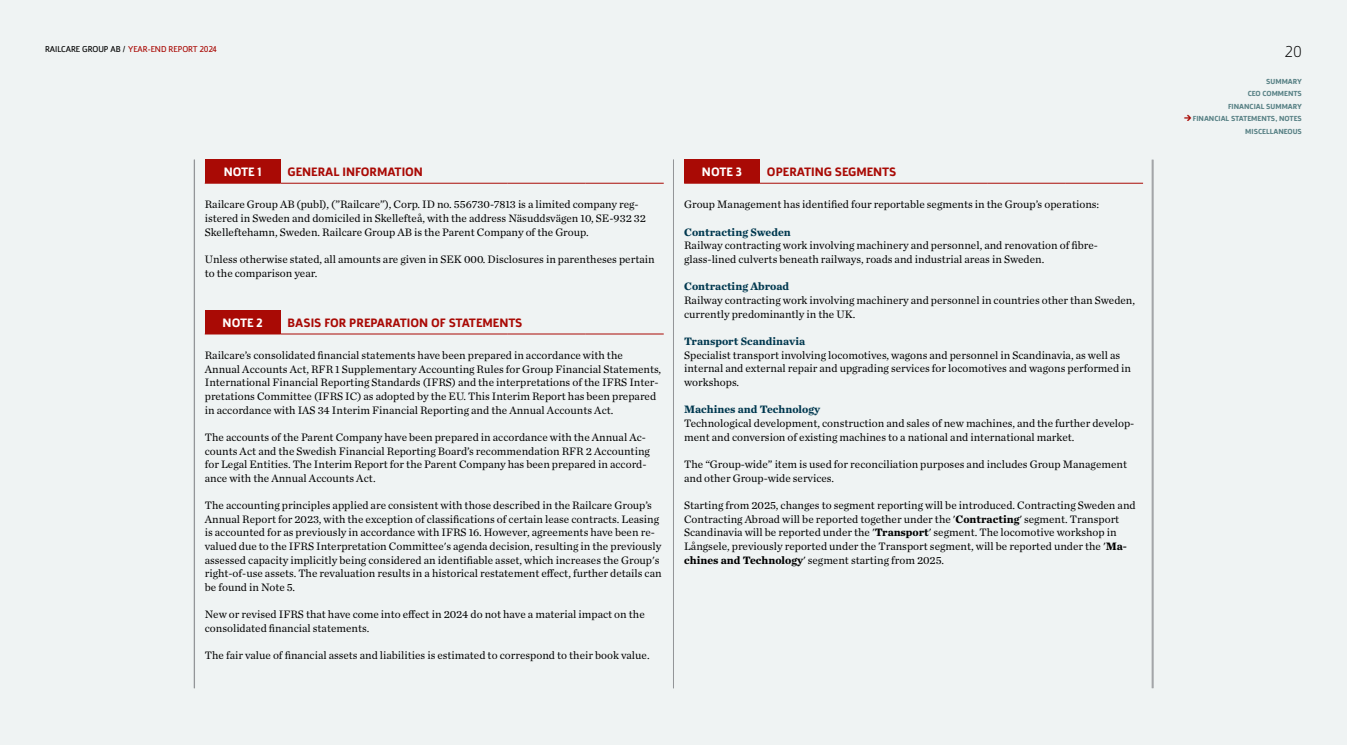
<style>
.page{position:relative;width:1347px;height:745px;background:#fff}
.page>*{position:absolute;margin:0;border:0;box-sizing:border-box;transform-origin:0 0}
.t1{font:200 16.25px "Argumentum";color:#000}
.t2{font:700 12.5px "Argumentum";color:#a90a05}
.t3{font:700 12.5px "Argumentum";color:#fff}
.t4{font:11.25px/13.6px "Chronicle Text G1";color:#000}
.t5{font:700 11.25px "Chronicle Text G1";color:#00384f}
.t6{font:8.75px "Argumentum";color:#a90a05}
.t7{font:700 7.5px/12.5px "Argumentum";color:#588185;text-align:right}
.s1{color:#000}
.s2{font-weight:700}
.s3{font-family:"Trim";font-size:8.75px;color:#a90a05}
</style>
<div class="page">
<div style="left:0;top:0;width:1346px;height:744px;background:#eff3f3"></div>
<hr style="left:673px;top:159px;width:1px;height:528px;background:#939598">
<div style="left:205px;top:159px;width:75px;height:24px;background:#a90a05"></div>
<hr style="left:205px;top:183px;width:75px;height:1px;background:#a90a05">
<hr style="left:280px;top:183px;width:228px;height:1px;background:#a90a05">
<hr style="left:508px;top:183px;width:78px;height:1px;background:#a90a05">
<hr style="left:586px;top:183px;width:77px;height:1px;background:#a90a05">
<hr style="left:1152px;top:159px;width:1px;height:528px;background:#939598">
<hr style="left:194px;top:159px;width:1px;height:528px;background:#939598">
<div style="left:205px;top:310px;width:75px;height:24px;background:#a90a05"></div>
<svg style="left:205px;top:334px;width:458px;height:1px"></svg>
<hr style="left:280px;top:333px;width:228px;height:1px;background:#a90a05">
<hr style="left:508px;top:333px;width:78px;height:1px;background:#a90a05">
<hr style="left:586px;top:333px;width:77px;height:1px;background:#a90a05">
<div style="left:684px;top:159px;width:76px;height:24px;background:#a90a05"></div>
<hr style="left:684px;top:183px;width:76px;height:1px;background:#a90a05">
<hr style="left:760px;top:183px;width:227px;height:1px;background:#a90a05">
<hr style="left:987px;top:183px;width:78px;height:1px;background:#a90a05">
<hr style="left:1065px;top:183px;width:78px;height:1px;background:#a90a05">
<p class="t6" style="left:45px;top:43px;width:173px"><span class="s1">RAILCARE GROUP AB /</span> YEAR-END REPORT 2024</p>
<p class="t3" style="left:224px;top:164px;width:39px">NOTE 1</p>
<p class="t2" style="left:288px;top:164px;width:137px">GENERAL INFORMATION</p>
<p class="t4" style="left:205px;top:197px;width:442px">Railcare Group AB (publ), (”Railcare”), Corp. ID no. 556730-7813 is a limited company reg&shy;istered in Sweden and domiciled in Skellefteå, with the address Näsuddsvägen 10, SE-932 32<br>Skelleftehamn, Sweden. Railcare Group AB is the Parent Company of the Group.</p>
<p class="t4" style="left:205px;top:251px;width:451px">Unless otherwise stated, all amounts are given in SEK 000. Disclosures in parentheses pertain to the comparison year.</p>
<p class="t3" style="left:223px;top:315px;width:42px">NOTE 2</p>
<p class="t2" style="left:288px;top:315px;width:236px">BASIS FOR PREPARATION OF STATEMENTS</p>
<p class="t4" style="left:205px;top:348px;width:458px">Railcare’s consolidated financial statements have been prepared in accordance with the<br>Annual Accounts Act, RFR 1 Supplementary Accounting Rules for Group Financial Statements, International Financial Reporting Standards (IFRS) and the interpretations of the IFRS Inter&shy;pretations Committee (IFRS IC) as adopted by the EU. This Interim Report has been prepared in accordance with IAS 34 Interim Financial Reporting and the Annual Accounts Act.</p>
<p class="t4" style="left:205px;top:429px;width:446px">The accounts of the Parent Company have been prepared in accordance with the Annual Ac&shy;counts Act and the Swedish Financial Reporting Board’s recommendation RFR 2 Accounting for Legal Entities. The Interim Report for the Parent Company has been prepared in accord&shy;ance with the Annual Accounts Act.</p>
<p class="t4" style="left:205px;top:497px;width:458px">The accounting principles applied are consistent with those described in the Railcare Group’s Annual Report for 2023, with the exception of classifications of certain lease contracts. Leasing is accounted for as previously in accordance with IFRS 16. However, agreements have been re&shy;valued due to the IFRS Interpretation Committee's agenda decision, resulting in the previously assessed capacity implicitly being considered an identifiable asset, which increases the Group's right-of-use assets. The revaluation results in a historical restatement effect, further details can be found in Note 5.</p>
<p class="t4" style="left:205px;top:606px;width:441px">New or revised IFRS that have come into effect in 2024 do not have a material impact on the consolidated financial statements.</p>
<p class="t4" style="left:205px;top:647px;width:446px">The fair value of financial assets and liabilities is estimated to correspond to their book value.</p>
<p class="t3" style="left:702px;top:164px;width:42px">NOTE 3</p>
<p class="t2" style="left:767px;top:164px;width:131px">OPERATING SEGMENTS</p>
<p class="t4" style="left:684px;top:197px;width:417px">Group Management has identified four reportable segments in the Group’s operations:</p>
<p class="t5" style="left:684px;top:223px;width:108px">Contracting Sweden</p>
<p class="t4" style="left:684px;top:238px;width:415px">Railway contracting work involving machinery and personnel, and renovation of fibre&shy;glass-lined culverts beneath railways, roads and industrial areas in Sweden.</p>
<p class="t5" style="left:684px;top:277px;width:106px">Contracting Abroad</p>
<p class="t4" style="left:684px;top:293px;width:452px">Railway contracting work involving machinery and personnel in countries other than Sweden, currently predominantly in the UK.</p>
<p class="t5" style="left:684px;top:332px;width:122px">Transport Scandinavia</p>
<p class="t4" style="left:684px;top:347px;width:448px">Specialist transport involving locomotives, wagons and personnel in Scandinavia, as well as internal and external repair and upgrading services for locomotives and wagons performed in workshops.</p>
<p class="t5" style="left:684px;top:400px;width:138px">Machines and Technology</p>
<p class="t4" style="left:684px;top:415px;width:452px">Technological development, construction and sales of new machines, and the further develop&shy;ment and conversion of existing machines to a national and international market.</p>
<p class="t4" style="left:684px;top:456px;width:444px">The “Group-wide” item is used for reconciliation purposes and includes Group Management and other Group-wide services.</p>
<p class="t4" style="left:684px;top:497px;width:453px">Starting from 2025, changes to segment reporting will be introduced. Contracting Sweden and Contracting Abroad will be reported together under the '<span class="s2">Contracting</span>' segment. Transport Scandinavia will be reported under the '<span class="s2">Transport</span>' segment. The locomotive workshop in Långsele, previously reported under the Transport segment, will be reported under the '<span class="s2">Ma&shy;chines and Technology</span>' segment starting from 2025.</p>
<h1 class="t1" style="left:1285px;top:42px;width:18px">20</h1>
<p class="t7" style="left:1228px;top:75px;width:75px">SUMMARY<br>CEO COMMENTS<br>FINANCIAL SUMMARY</p>
<p class="t7" style="left:1184px;top:113px;width:119px"><span class="s3">→</span> FINANCIAL STATEMENTS, NOTES<br>MISCELLANEOUS</p>
</div>
